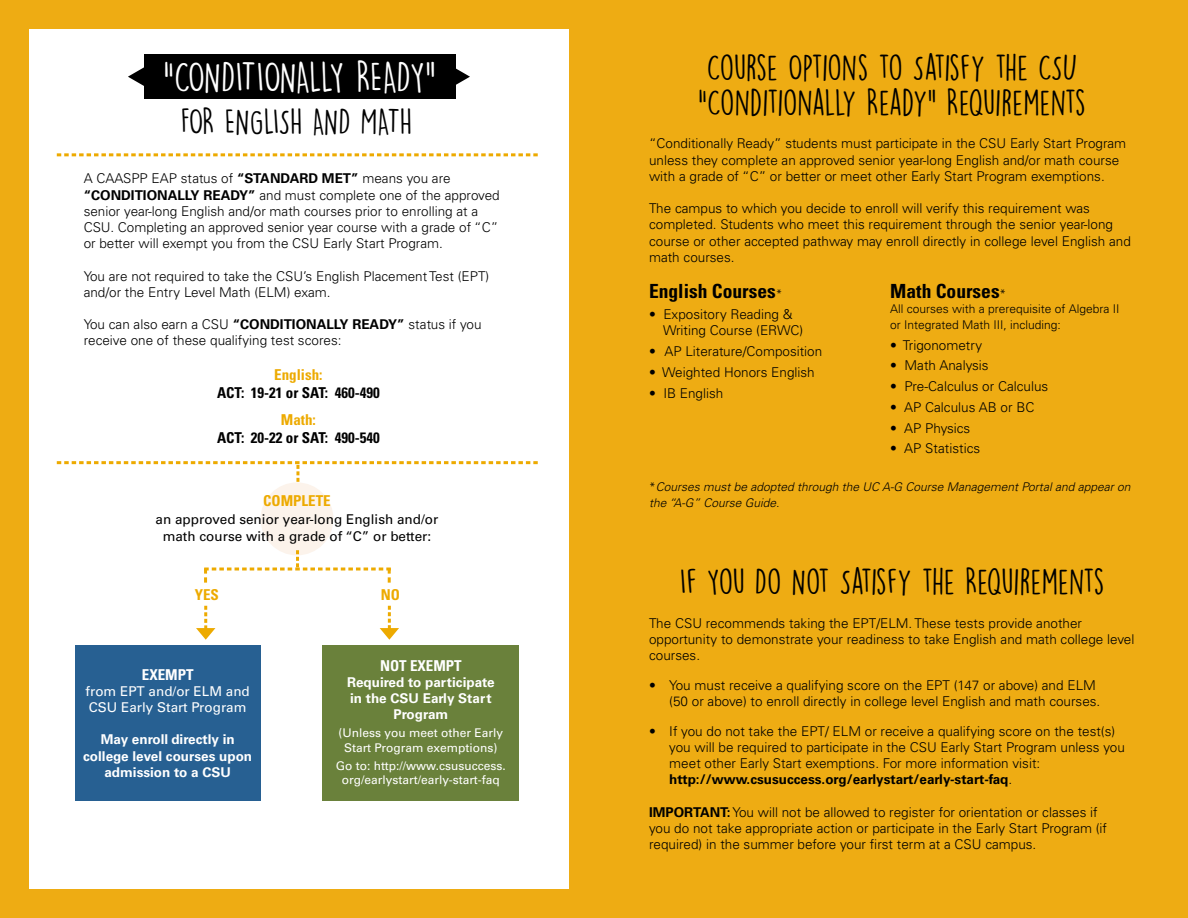
<style>
.page{position:relative;width:1188px;height:918px;background:#eeac13}
.page>*{position:absolute;margin:0;border:0;box-sizing:border-box;transform-origin:0 0}
.t1{font:39px "DK Lemon Yellow Sun";letter-spacing:-.03em;color:#fff}
.t2{font:33px/34.5px "DK Lemon Yellow Sun";letter-spacing:-.015em;color:#000}
.t3{font:700 condensed 19.5px "Univers LT Std";color:#000}
.t4{font:700 condensed 15px "Univers LT Std";color:#000}
.t5{font:700 condensed 15px "Univers LT Std";color:#edaa00}
.t6{font:700 condensed 15px "Univers LT Std";color:#fff}
.t7{font:300 13.5px/16.2px "Univers LT Std";color:#000}
.t8{font:700 13.5px/16.2px "Univers LT Std";color:#fff;text-align:center}
.t9{font:13.5px "Univers LT Std";color:#000}
.t10{font:13.5px/16.2px "Univers LT Std";color:#fff}
.t11{font:12px/14.4px "Univers LT Std";color:#fff;text-align:center}
.t12{font:italic 300 12px/16.2px "Univers LT Std";color:#000}
.t13{font:300 12px/16.2px "Univers LT Std";color:#000}
.s1{font-weight:700}
.s2{font-weight:300;font-stretch:normal;font-size:12px}
.s3{font-style:normal}
</style>
<div class="page">
<div style="left:29px;top:29px;width:540px;height:860px;background:#fff"></div>
<svg style="left:57px;top:153px;width:481px;height:3px"></svg>
<div style="left:144px;top:55px;width:311px;height:44px;background:#000"></div>
<svg style="left:128px;top:67px;width:16px;height:19px"></svg>
<svg style="left:455px;top:67px;width:15px;height:19px"></svg>
<div style="left:261px;top:482px;width:72px;height:73px;background:#fcf3eb;border-radius:50%"></div>
<svg style="left:204px;top:550px;width:187px;height:33px"></svg>
<svg style="left:57px;top:461px;width:481px;height:21px"></svg>
<div style="left:75px;top:645px;width:186px;height:156px;background:#276092"></div>
<div style="left:323px;top:645px;width:196px;height:156px;background:#6a813b"></div>
<svg style="left:196px;top:606px;width:19px;height:34px"></svg>
<svg style="left:380px;top:606px;width:19px;height:34px"></svg>
<p class="t1" style="left:163px;top:53px;width:274px">“CONDITIONALLY READY”</p>
<p class="t2" style="left:698px;top:50px;width:389px">COURSE OPTIONS TO SATISFY THE CSU “CONDITIONALLY READY” REQUIREMENTS</p>
<p class="t7" style="left:649px;top:135px;width:479px">“Conditionally Ready” students must participate in the CSU Early Start Program unless they complete an approved senior year-long English and/or math course with a grade of “C” or better or meet other Early Start Program exemptions.</p>
<p class="t7" style="left:649px;top:200px;width:483px">The campus to which you decide to enroll will verify this requirement was completed. Students who meet this requirement through the senior year-long course or other accepted pathway may enroll directly in college level English and math courses.</p>
<p class="t2" style="left:181px;top:104px;width:233px">FOR ENGLISH AND MATH</p>
<p class="t7" style="left:84px;top:171px;width:418px">A CAASPP EAP status of <span class="s1">“STANDARD MET”</span> means you are <span class="s1">“CONDITIONALLY READY”</span> and must complete one of the approved senior year-long English and/or math courses prior to enrolling at a CSU. Completing an approved senior year course with a grade of “C” or better will exempt you from the CSU Early Start Program.</p>
<p class="t7" style="left:84px;top:268px;width:407px">You are not required to take the CSU’s English Placement Test (EPT) and/or the Entry Level Math (ELM) exam.</p>
<p class="t7" style="left:84px;top:316px;width:399px">You can also earn a CSU <span class="s1">“CONDITIONALLY READY”</span> status if you receive one of these qualifying test scores:</p>
<p class="t5" style="left:274px;top:365px;width:50px">English:</p>
<p class="t4" style="left:217px;top:383px;width:164px">ACT: 19-21 or SAT: 460-490</p>
<p class="t5" style="left:281px;top:410px;width:36px">Math:</p>
<p class="t4" style="left:217px;top:428px;width:164px">ACT: 20-22 or SAT: 490-540</p>
<p class="t3" style="left:649px;top:279px;width:135px">English Courses<span class="s2">*</span></p>
<p class="t7" style="left:663px;top:306px;width:142px;text-indent:-14px">• Expository Reading &amp;<br>Writing Course (ERWC)</p>
<p class="t7" style="left:649px;top:343px;width:175px">• AP Literature/Composition</p>
<p class="t7" style="left:649px;top:364px;width:167px">• Weighted Honors English</p>
<p class="t7" style="left:649px;top:385px;width:76px">• IB English</p>
<p class="t3" style="left:890px;top:279px;width:118px">Math Courses<span class="s2">*</span></p>
<p class="t13" style="left:890px;top:300px;width:231px">All courses with a prerequisite of Algebra II or Integrated Math III, including:</p>
<p class="t7" style="left:890px;top:337px;width:93px">• Trigonometry</p>
<p class="t7" style="left:890px;top:357px;width:100px">• Math Analysis</p>
<p class="t7" style="left:890px;top:378px;width:160px">• Pre-Calculus or Calculus</p>
<p class="t7" style="left:890px;top:399px;width:146px">• AP Calculus AB or BC</p>
<p class="t7" style="left:890px;top:420px;width:82px">• AP Physics</p>
<p class="t7" style="left:890px;top:441px;width:91px">• AP Statistics</p>
<p class="t5" style="left:263px;top:492px;width:69px">COMPLETE</p>
<p class="t9" style="left:156px;top:511px;width:284px">an approved senior year-long English and/or</p>
<p class="t9" style="left:163px;top:528px;width:270px">math course with a grade of “C” or better:</p>
<p class="t5" style="left:195px;top:585px;width:26px">YES</p>
<p class="t5" style="left:381px;top:585px;width:21px">NO</p>
<p class="t6" style="left:142px;top:665px;width:53px">EXEMPT</p>
<p class="t10" style="left:86px;top:683px;width:166px">from EPT and/or ELM and<br>CSU Early Start Program</p>
<p class="t8" style="left:83px;top:732px;width:171px">May enroll directly in college level courses upon admission to a CSU</p>
<p class="t6" style="left:380px;top:656px;width:83px">NOT EXEMPT</p>
<p class="t8" style="left:347px;top:674px;width:149px">Required to participate in the CSU Early Start<br>Program</p>
<p class="t11" style="left:339px;top:726px;width:166px">(Unless you meet other Early<br>Start Program exemptions)</p>
<p class="t11" style="left:336px;top:758px;width:172px">Go to: http://www.csusuccess. org/earlystart/early-start-faq</p>
<p class="t12" style="left:649px;top:479px;width:483px"><span class="s3">*</span>Courses must be adopted through the UC A-G Course Management Portal and appear on the “A-G” Course Guide.</p>
<p class="t2" style="left:680px;top:564px;width:426px">IF YOU DO NOT SATISFY THE REQUIREMENTS</p>
<p class="t7" style="left:649px;top:615px;width:487px">The CSU recommends taking the EPT/ELM. These tests provide another opportunity to demonstrate your readiness to take English and math college level courses.</p>
<p class="t7" style="left:669px;top:677px;width:433px;text-indent:-20px">• You must receive a qualifying score on the EPT (147 or above) and ELM (50 or above) to enroll directly in college level English and math courses.</p>
<p class="t7" style="left:669px;top:723px;width:457px;text-indent:-20px">• If you do not take the EPT/ ELM or receive a qualifying score on the test(s) you will be required to participate in the CSU Early Start Program unless you meet other Early Start exemptions. For more information visit: <span class="s1">http://www.csusuccess.org/earlystart/early-start-faq</span>.</p>
<p class="t7" style="left:649px;top:804px;width:460px"><span class="s1">IMPORTANT:</span> You will not be allowed to register for orientation or classes if you do not take appropriate action or participate in the Early Start Program (if required) in the summer before your first term at a CSU campus.</p>
</div>
